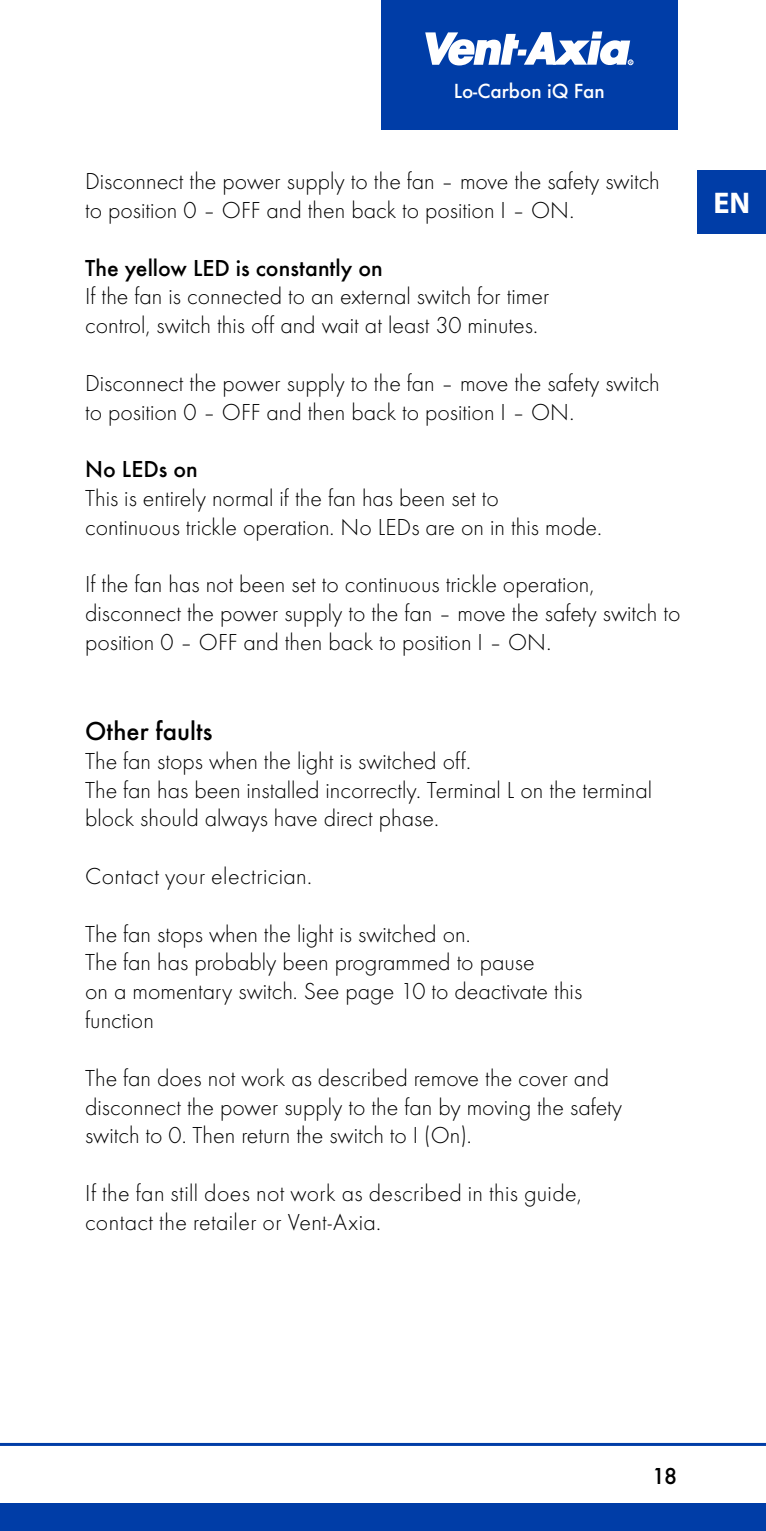
<style>
.page{position:relative;width:766px;height:1531px;background:#fff}
.page>*{position:absolute;margin:0;border:0;box-sizing:border-box;transform-origin:0 0}
.t1{font:700 30px "Myriad Pro";color:#fff}
.t2{font:500 27px "Futura T";color:#000}
.t3{font:300 24px/28.8px "Futura T";color:#000}
.t4{font:500 24px "Futura T";color:#000}
.t5{font:500 21.3px "Futura T";color:#fff}
</style>
<div class="page">
<div style="left:0;top:1503px;width:765px;height:28px;background:#003da7"></div>
<hr style="left:0;top:1443px;width:765px;height:3px;background:#003da7">
<div style="left:381px;top:0;width:296px;height:130px;background:#003da7"></div>
<svg style="left:425px;top:31px;width:208px;height:35px"></svg>
<div style="left:697px;top:170px;width:68px;height:64px;background:#003da7"></div>
<p class="t5" style="left:453px;top:79px;width:153px">Lo-Carbon iQ Fan</p>
<p class="t3" style="left:85px;top:167px;width:576px">Disconnect the power supply to the fan – move the safety switch to position 0 – OFF and then back to position I – ON.</p>
<p class="t4" style="left:85px;top:254px;width:299px">The yellow LED is constantly on</p>
<p class="t3" style="left:85px;top:282px;width:465px">If the fan is connected to an external switch for timer control, switch this off and wait at least 30 minutes.</p>
<p class="t3" style="left:85px;top:368px;width:576px">Disconnect the power supply to the fan – move the safety switch to position 0 – OFF and then back to position I – ON.</p>
<p class="t4" style="left:85px;top:455px;width:114px">No LEDs on</p>
<p class="t3" style="left:85px;top:483px;width:518px">This is entirely normal if the fan has been set to<br>continuous trickle operation. No LEDs are on in this mode.</p>
<p class="t3" style="left:85px;top:570px;width:596px">If the fan has not been set to continuous trickle operation, disconnect the power supply to the fan – move the safety switch to position 0 – OFF and then back to position I – ON.</p>
<p class="t2" style="left:85px;top:715px;width:129px">Other faults</p>
<p class="t3" style="left:85px;top:746px;width:568px">The fan stops when the light is switched off.<br>The fan has been installed incorrectly. Terminal L on the terminal block should always have direct phase.</p>
<p class="t3" style="left:85px;top:861px;width:228px">Contact your electrician.</p>
<p class="t3" style="left:85px;top:919px;width:498px">The fan stops when the light is switched on.<br>The fan has probably been programmed to pause<br>on a momentary switch. See page 10 to deactivate this function</p>
<p class="t3" style="left:85px;top:1063px;width:538px">The fan does not work as described remove the cover and disconnect the power supply to the fan by moving the safety switch to 0. Then return the switch to I (On).</p>
<p class="t3" style="left:85px;top:1178px;width:498px">If the fan still does not work as described in this guide, contact the retailer or Vent-Axia.</p>
<p class="t1" style="left:713px;top:184px;width:38px">EN</p>
<p class="t4" style="left:651px;top:1462px;width:27px">18</p>
</div>
